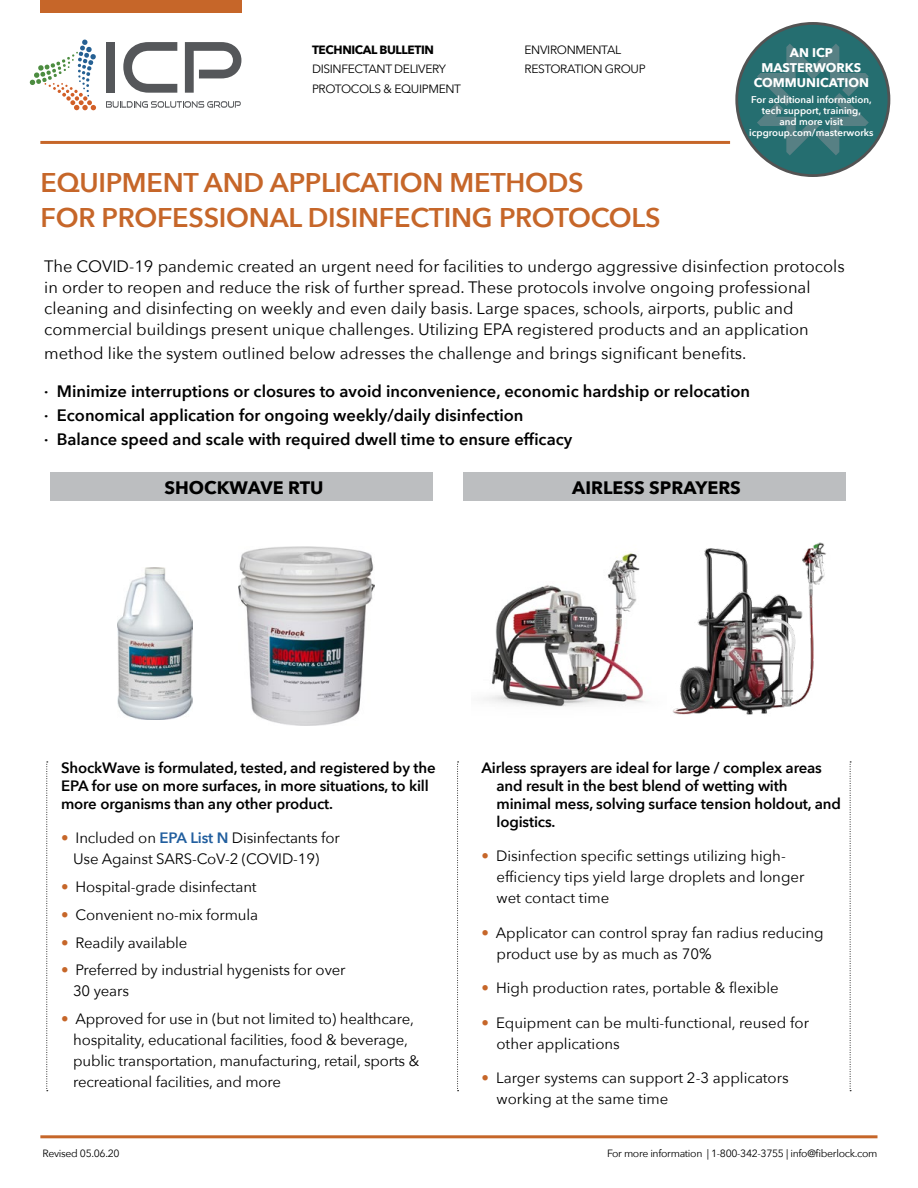
<style>
.page{position:relative;width:918px;height:1188px;background:#fff}
.page>*{position:absolute;margin:0;border:0;box-sizing:border-box;transform-origin:0 0}
.t1{font:600 27px/34.5px "Avenir Next";letter-spacing:-.01em;color:#c66629}
.t2{font:700 18px "Avenir Next";color:#000}
.t3{font:16.5px/21px "Avenir Next";color:#000}
.t4{font:600 16.5px/24px "Avenir Next";color:#000}
.t5{font:15px/21px "Avenir Next";letter-spacing:-.01em;color:#000}
.t6{font:600 15px/18px "Avenir Next";letter-spacing:-.01em;color:#000}
.t7{font:700 12.6px/15.3px "Avenir Next";color:#fff;text-align:center}
.t8{font:12px/19.5px "Avenir Next";letter-spacing:-.03em;color:#000}
.t9{font:700 12px "Avenir Next";letter-spacing:-.03em;color:#000}
.t10{font:10.5px "Avenir Next";letter-spacing:-.03em;color:#000}
.t11{font:600 9.75px/11.1px "Avenir Next";color:#fff;text-align:center}
.s1{color:#c66629}
.s2{font-weight:600;color:#215e9e}
</style>
<div class="page">
<div style="left:51px;top:472px;width:382px;height:28px;background:#bcbec0"></div>
<div style="left:463px;top:472px;width:383px;height:28px;background:#bcbec0"></div>
<svg style="left:30px;top:40px;width:66px;height:70px"></svg>
<div style="left:106px;top:42px;width:9px;height:51px;background:#55575a"></div>
<svg style="left:123px;top:42px;width:54px;height:51px"></svg>
<svg style="left:185px;top:42px;width:56px;height:51px"></svg>
<svg style="left:106px;top:101px;width:135px;height:7px"></svg>
<hr style="left:40px;top:141px;width:690px;height:3px;background:#c66629">
<hr style="left:40px;top:1135px;width:838px;height:3px;background:#c66629">
<div style="left:40px;top:0;width:202px;height:12px;background:#c66629"></div>
<svg style="left:457px;top:762px;width:2px;height:329px"></svg>
<svg style="left:850px;top:762px;width:1px;height:329px"></svg>
<svg style="left:46px;top:762px;width:2px;height:329px"></svg>
<svg style="left:737px;top:23px;width:152px;height:153px;background:#296b6d"></svg>
<div style="left:735px;top:22px;width:155px;height:155px;border:3px solid #444;border-radius:50%"></div>
<svg style="left:757px;top:44px;width:112px;height:111px;background:#357376"></svg>
<img style="left:118px;top:568px;width:75px;height:151px">
<img style="left:239px;top:547px;width:136px;height:178px">
<img style="left:484px;top:552px;width:151px;height:155px">
<img style="left:635px;top:542px;width:191px;height:173px">
<p class="t9" style="left:312px;top:39px;width:123px">TECHNICAL BULLETIN</p>
<p class="t8" style="left:312px;top:59px;width:151px">DISINFECTANT DELIVERY<br>PROTOCOLS &amp; EQUIPMENT</p>
<p class="t8" style="left:525px;top:40px;width:123px">ENVIRONMENTAL<br>RESTORATION GROUP</p>
<h1 class="t1" style="left:40px;top:165px;width:622px">EQUIPMENT AND APPLICATION METHODS<br>FOR PROFESSIONAL DISINFECTING PROTOCOLS</h1>
<p class="t7" style="left:754px;top:45px;width:117px">AN ICP<br>MASTERWORKS<br>COMMUNICATION</p>
<p class="t11" style="left:749px;top:93px;width:126px">For additional information, tech support, training,<br>and more visit icpgroup.com/masterworks</p>
<p class="t3" style="left:44px;top:255px;width:802px">The COVID-19 pandemic created an urgent need for facilities to undergo aggressive disinfection protocols in order to reopen and reduce the risk of further spread. These protocols involve ongoing professional cleaning and disinfecting on weekly and even daily basis. Large spaces, schools, airports, public and commercial buildings present unique challenges. Utilizing EPA registered products and an application</p>
<p class="t3" style="left:44px;top:342px;width:704px">method like the system outlined below adresses the challenge and brings significant benefits.</p>
<p class="t4" style="left:44px;top:378px;width:707px">· Minimize interruptions or closures to avoid inconvenience, economic hardship or relocation · Economical application for ongoing weekly/daily disinfection<br>· Balance speed and scale with required dwell time to ensure efficacy</p>
<p class="t2" style="left:165px;top:472px;width:161px">SHOCKWAVE RTU</p>
<p class="t2" style="left:572px;top:472px;width:170px">AIRLESS SPRAYERS</p>
<p class="t6" style="left:61px;top:758px;width:376px">ShockWave is formulated, tested, and registered by the<br>EPA for use on more surfaces, in more situations, to kill more organisms than any other product.</p>
<p class="t5" style="left:61px;top:827px;width:280px;text-align:center"><span class="s1">•</span> Included on <span class="s2">EPA List N</span> Disinfectants for<br>Use Against SARS-CoV-2 (COVID-19)</p>
<p class="t5" style="left:61px;top:876px;width:197px"><span class="s1">•</span> Hospital-grade disinfectant</p>
<p class="t5" style="left:61px;top:903px;width:199px"><span class="s1">•</span> Convenient no-mix formula</p>
<p class="t5" style="left:61px;top:931px;width:128px"><span class="s1">•</span> Readily available</p>
<p class="t5" style="left:73px;top:959px;width:274px;text-indent:-12px"><span class="s1">•</span> Preferred by industrial hygenists for over<br>30 years</p>
<p class="t5" style="left:73px;top:1008px;width:348px;text-indent:-12px"><span class="s1">•</span> Approved for use in (but not limited to) healthcare, hospitality, educational facilities, food &amp; beverage, public transportation, manufacturing, retail, sports &amp; recreational facilities, and more</p>
<p class="t6" style="left:496px;top:758px;width:346px;text-indent:-15px">Airless sprayers are ideal for large / complex areas and result in the best blend of wetting with minimal mess, solving surface tension holdout, and logistics.</p>
<p class="t5" style="left:496px;top:845px;width:309px;text-indent:-15px"><span class="s1">•</span> Disinfection specific settings utilizing high&shy;efficiency tips yield large droplets and longer wet contact time</p>
<p class="t5" style="left:496px;top:921px;width:329px;text-indent:-15px"><span class="s1">•</span> Applicator can control spray fan radius reducing product use by as much as 70%</p>
<p class="t5" style="left:482px;top:977px;width:299px"><span class="s1">•</span> High production rates, portable &amp; flexible</p>
<p class="t5" style="left:496px;top:1011px;width:314px;text-indent:-15px"><span class="s1">•</span> Equipment can be multi-functional, reused for other applications</p>
<p class="t5" style="left:496px;top:1067px;width:294px;text-indent:-15px"><span class="s1">•</span> Larger systems can support 2-3 applicators working at the same time</p>
<p class="t10" style="left:43px;top:1144px;width:79px">Revised 05.06.20</p>
<p class="t10" style="left:607px;top:1144px;width:272px">For more information | 1-800-342-3755 | info@fiberlock.com</p>
</div>
